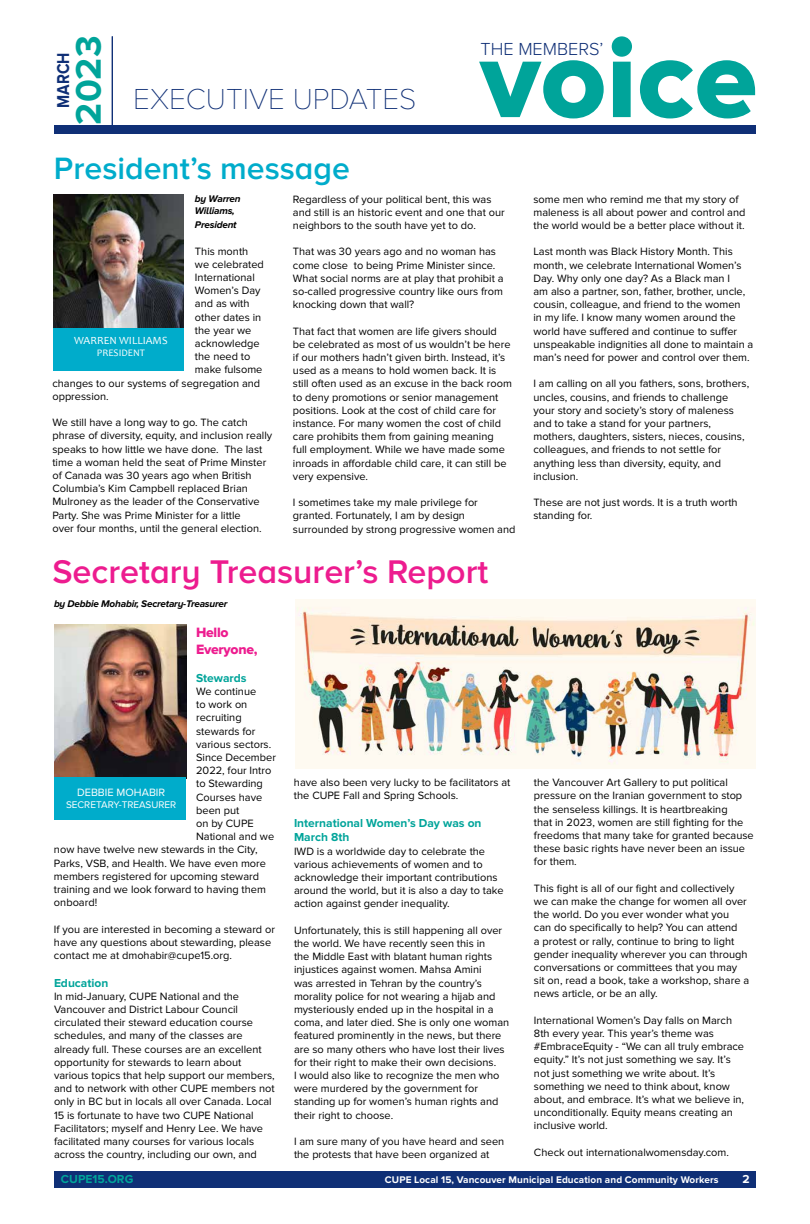
<style>
.page{position:relative;width:810px;height:1224px;background:#fff}
.page>*{position:absolute;margin:0;border:0;box-sizing:border-box;transform-origin:0 0}
.t1{font:114.8px "Proxima Nova A Extrabld";color:#00a49a}
.t2{font:700 36.9px "Proxima Nova A";color:#00a49a}
.t3{font:600 34px "Proxima Nova A";color:#ed1c8f}
.t4{font:600 32px "Proxima Nova A";color:#00accb}
.t5{font:100 30px "Proxima Nova A";color:#0f2f76}
.t6{font:300 18.1px "Proxima Nova A";color:#0f2f76}
.t7{font:700 17.8px "Proxima Nova A";color:#0f2f76;scale:.86 1}
.t8{font:14px/16.8px "Proxima Nova Extrabld";letter-spacing:-.02em;color:#ed1c8f}
.t9{font:700 12px/14.4px "Proxima Nova";color:#00a49a}
.t10{font:700 12px "Proxima Nova A";color:#fff}
.t11{font:11px/13.2px "Proxima Nova";color:#000}
.t12{font:11px "Candara";color:#fff}
.t13{font:11px "Proxima Nova";color:#fff}
.t14{font:italic 700 10px/12px "Proxima Nova A";letter-spacing:-.02em;color:#000}
.t15{font:700 10px "Proxima Nova";letter-spacing:.01em;color:#fff}
.t16{font:10px "Proxima Nova";color:#fff}
.t17{font:10px "Candara";color:#fff}
</style>
<div class="page">
<div style="left:54px;top:1171px;width:702px;height:17px;background:#0f2f76"></div>
<div style="left:54px;top:126px;width:702px;height:8px;background:#0f2f76"></div>
<hr style="left:112px;top:37px;width:1px;height:92px;background:#0f2f76">
<div style="left:53px;top:326px;width:130px;height:45px;background:#00accb"></div>
<img style="left:53px;top:195px;width:131px;height:133px">
<img style="left:54px;top:625px;width:132px;height:153px">
<div style="left:54px;top:778px;width:132px;height:42px;background:#00accb"></div>
<img style="left:296px;top:600px;width:460px;height:168px">
<h2 class="t2" style="left:68px;top:125px;width:90px;rotate:-90deg">2023</h2>
<h3 class="t7" style="left:53px;top:108px;width:66px;rotate:-90deg">MARCH</h3>
<h3 class="t5" style="left:133px;top:83px;width:285px">EXECUTIVE UPDATES</h3>
<h3 class="t4" style="left:54px;top:151px;width:297px">President’s message</h3>
<h1 class="t1" style="left:480px;top:13px;width:279px">voice</h1>
<h3 class="t6" style="left:481px;top:39px;width:124px">THE MEMBERS’</h3>
<p class="t14" style="left:195px;top:192px;width:47px">by Warren<br>Williams,</p>
<p class="t14" style="left:195px;top:219px;width:43px">President</p>
<p class="t11" style="left:195px;top:244px;width:55px">This month</p>
<p class="t11" style="left:195px;top:258px;width:70px">we celebrated</p>
<p class="t11" style="left:195px;top:271px;width:61px">International</p>
<p class="t11" style="left:195px;top:284px;width:67px">Women’s Day</p>
<p class="t11" style="left:195px;top:297px;width:56px">and as with</p>
<p class="t11" style="left:195px;top:310px;width:68px">other dates in</p>
<p class="t11" style="left:195px;top:324px;width:58px">the year we</p>
<p class="t11" style="left:195px;top:337px;width:66px">acknowledge</p>
<p class="t11" style="left:195px;top:350px;width:57px">the need to</p>
<p class="t11" style="left:195px;top:363px;width:69px">make fulsome</p>
<p class="t11" style="left:52px;top:376px;width:209px">changes to our systems of segregation and</p>
<p class="t11" style="left:52px;top:390px;width:58px">oppression.</p>
<p class="t11" style="left:52px;top:416px;width:221px">We still have a long way to go. The catch phrase of diversity, equity, and inclusion really speaks to how little we have done. The last time a woman held the seat of Prime Minster of Canada was 30 years ago when British Columbia’s Kim Campbell replaced Brian Mulroney as the leader of the Conservative Party. She was Prime Minister for a little<br>over four months, until the general election.</p>
<p class="t12" style="left:74px;top:334px;width:95px">WARREN WILLIAMS</p>
<p class="t17" style="left:97px;top:347px;width:50px">PRESIDENT</p>
<p class="t11" style="left:293px;top:192px;width:213px">Regardless of your political bent, this was and still is an historic event and one that our neighbors to the south have yet to do.</p>
<p class="t11" style="left:293px;top:245px;width:212px">That was 30 years ago and no woman has come close to being Prime Minister since.<br>What social norms are at play that prohibit a so-called progressive country like ours from knocking down that wall?</p>
<p class="t11" style="left:293px;top:324px;width:220px">That fact that women are life givers should be celebrated as most of us wouldn’t be here if our mothers hadn’t given birth. Instead, it’s used as a means to hold women back. It is still often used as an excuse in the back room to deny promotions or senior management positions. Look at the cost of child care for instance. For many women the cost of child care prohibits them from gaining meaning<br>full employment. While we have made some inroads in affordable child care, it can still be very expensive.</p>
<p class="t11" style="left:293px;top:496px;width:224px">I sometimes take my male privilege for granted. Fortunately, I am by design surrounded by strong progressive women and</p>
<h3 class="t3" style="left:52px;top:553px;width:437px">Secretary Treasurer’s Report</h3>
<p class="t14" style="left:54px;top:598px;width:175px">by Debbie Mohabir, Secretary-Treasurer</p>
<p class="t8" style="left:196px;top:625px;width:63px">Hello<br>Everyone,</p>
<p class="t9" style="left:196px;top:671px;width:52px">Stewards</p>
<p class="t11" style="left:196px;top:685px;width:62px">We continue</p>
<p class="t11" style="left:196px;top:698px;width:53px">to work on</p>
<p class="t11" style="left:196px;top:711px;width:47px">recruiting</p>
<p class="t11" style="left:196px;top:724px;width:61px">stewards for</p>
<p class="t11" style="left:196px;top:738px;width:77px">various sectors.</p>
<p class="t11" style="left:196px;top:751px;width:81px">Since December</p>
<p class="t11" style="left:196px;top:764px;width:77px">2022, four Intro</p>
<p class="t11" style="left:196px;top:777px;width:68px">to Stewarding</p>
<p class="t11" style="left:196px;top:790px;width:68px">Courses have</p>
<p class="t11" style="left:196px;top:804px;width:45px">been put</p>
<p class="t11" style="left:196px;top:817px;width:59px">on by CUPE</p>
<p class="t11" style="left:196px;top:830px;width:80px">National and we</p>
<p class="t11" style="left:54px;top:843px;width:205px">now have twelve new stewards in the City,</p>
<p class="t11" style="left:54px;top:856px;width:214px">Parks, VSB, and Health. We have even more</p>
<p class="t11" style="left:54px;top:870px;width:207px">members registered for upcoming steward</p>
<p class="t11" style="left:54px;top:883px;width:213px">training and we look forward to having them</p>
<p class="t11" style="left:54px;top:896px;width:45px">onboard!</p>
<p class="t11" style="left:54px;top:922px;width:223px">If you are interested in becoming a steward or have any questions about stewarding, please contact me at dmohabir@cupe15.org.</p>
<p class="t9" style="left:54px;top:976px;width:56px">Education</p>
<p class="t11" style="left:54px;top:990px;width:222px">In mid-January, CUPE National and the Vancouver and District Labour Council circulated their steward education course schedules, and many of the classes are already full. These courses are an excellent opportunity for stewards to learn about various topics that help support our members, and to network with other CUPE members not only in BC but in locals all over Canada. Local 15 is fortunate to have two CUPE National Facilitators; myself and Henry Lee. We have facilitated many courses for various locals across the country, including our own, and</p>
<p class="t13" style="left:77px;top:786px;width:90px">DEBBIE MOHABIR</p>
<p class="t16" style="left:66px;top:799px;width:112px">SECRETARY-TREASURER</p>
<p class="t11" style="left:294px;top:776px;width:218px">have also been very lucky to be facilitators at the CUPE Fall and Spring Schools.</p>
<p class="t9" style="left:294px;top:816px;width:189px">International Women’s Day was on<br>March 8th</p>
<p class="t11" style="left:294px;top:844px;width:211px">IWD is a worldwide day to celebrate the various achievements of women and to acknowledge their important contributions around the world, but it is also a day to take action against gender inequality.</p>
<p class="t11" style="left:294px;top:924px;width:217px">Unfortunately, this is still happening all over the world. We have recently seen this in<br>the Middle East with blatant human rights injustices against women. Mahsa Amini<br>was arrested in Tehran by the country’s morality police for not wearing a hijab and mysteriously ended up in the hospital in a coma, and later died. She is only one woman featured prominently in the news, but there are so many others who have lost their lives for their right to make their own decisions.<br>I would also like to recognize the men who were murdered by the government for standing up for women’s human rights and their right to choose.</p>
<p class="t11" style="left:294px;top:1135px;width:212px">I am sure many of you have heard and seen the protests that have been organized at</p>
<p class="t11" style="left:533px;top:192px;width:214px">some men who remind me that my story of maleness is all about power and control and the world would be a better place without it.</p>
<p class="t11" style="left:533px;top:245px;width:221px">Last month was Black History Month. This month, we celebrate International Women’s Day. Why only one day? As a Black man I<br>am also a partner, son, father, brother, uncle, cousin, colleague, and friend to the women<br>in my life. I know many women around the world have suffered and continue to suffer unspeakable indignities all done to maintain a man’s need for power and control over them.</p>
<p class="t11" style="left:533px;top:377px;width:217px">I am calling on all you fathers, sons, brothers, uncles, cousins, and friends to challenge your story and society’s story of maleness and to take a stand for your partners, mothers, daughters, sisters, nieces, cousins, colleagues, and friends to not settle for anything less than diversity, equity, and inclusion.</p>
<p class="t11" style="left:533px;top:496px;width:206px">These are not just words. It is a truth worth standing for.</p>
<p class="t11" style="left:534px;top:776px;width:221px">the Vancouver Art Gallery to put political pressure on the Iranian government to stop the senseless killings. It is heartbreaking<br>that in 2023, women are still fighting for the freedoms that many take for granted because these basic rights have never been an issue for them.</p>
<p class="t11" style="left:534px;top:882px;width:217px">This fight is all of our fight and collectively we can make the change for women all over the world. Do you ever wonder what you can do specifically to help? You can attend<br>a protest or rally, continue to bring to light gender inequality wherever you can through conversations or committees that you may sit on, read a book, take a workshop, share a news article, or be an ally.</p>
<p class="t11" style="left:534px;top:1014px;width:212px">International Women’s Day falls on March 8th every year. This year’s theme was #EmbraceEquity - “We can all truly embrace equity.” It’s not just something we say. It’s not just something we write about. It’s something we need to think about, know about, and embrace. It’s what we believe in, unconditionally. Equity means creating an inclusive world.</p>
<p class="t11" style="left:534px;top:1146px;width:196px">Check out internationalwomensday.com.</p>
<p class="t9" style="left:61px;top:1172px;width:74px">CUPE15.ORG</p>
<p class="t15" style="left:385px;top:1174px;width:335px">CUPE Local 15, Vancouver Municipal Education and Community Workers</p>
<p class="t10" style="left:742px;top:1172px;width:9px">2</p>
</div>
